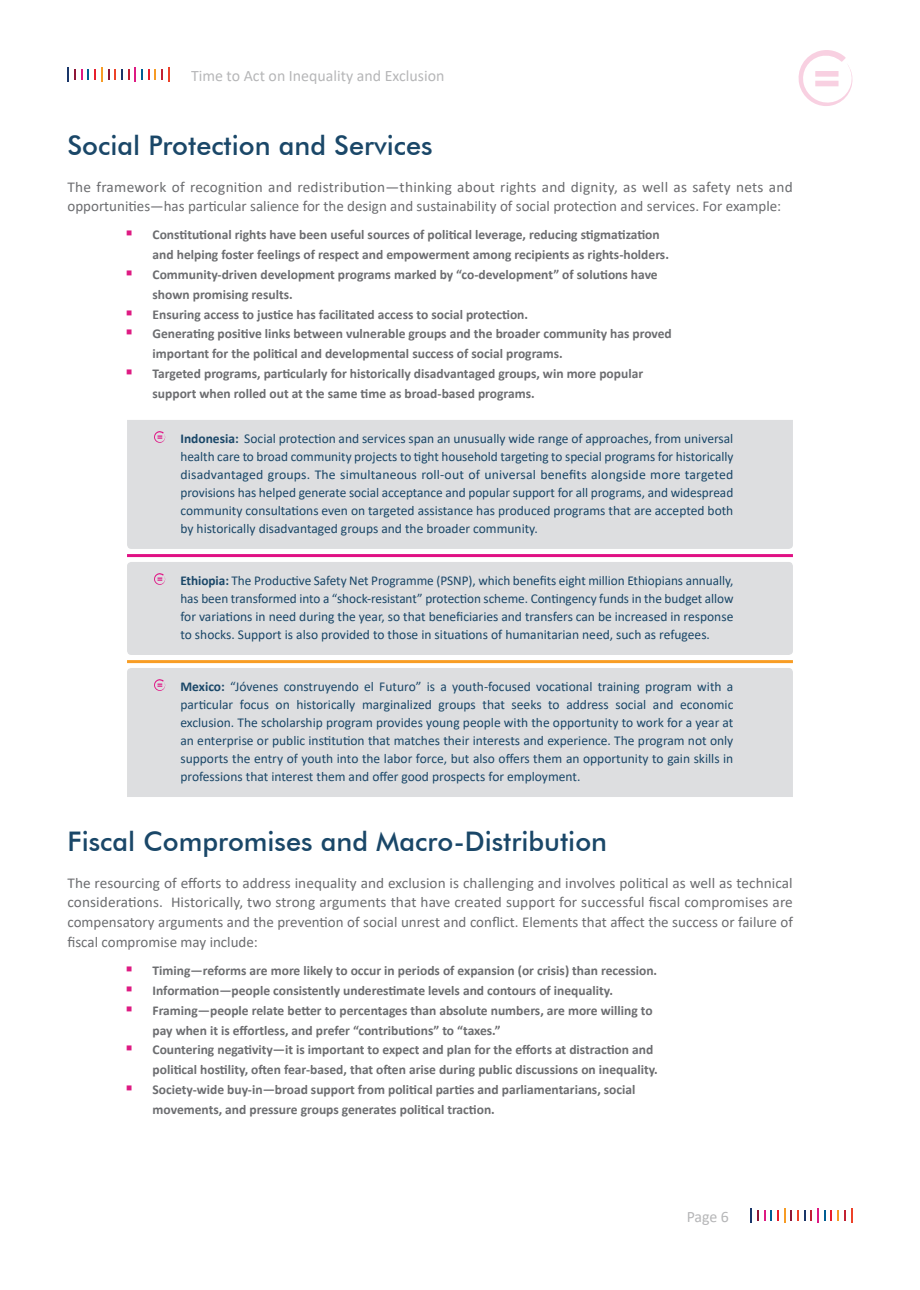
<style>
.page{position:relative;width:920px;height:1290px;background:#fff}
.page>*{position:absolute;margin:0;border:0;box-sizing:border-box;transform-origin:0 0}
.Section_Subheading{font:500 27px "Futura BT";color:#1a4768}
.t1{font:15.9px "Calibri";color:#6c6d70}
.Body_Basic{font:15px/19.8px "Calibri";color:#6c6d70}
.t2{font:700 13.5px/19.8px "Calibri";color:#6c6d70}
.POP_paragraph_top{font:13.5px/18px "Calibri";color:#1a4768;text-align:justify}
.POP_paragraph_bottom{font:13.5px/18px "Calibri";color:#1a4768;text-align:justify}
.POP_paragraph_middle{font:13.5px/18px "Calibri";color:#1a4768;text-align:justify}
.s1{font-weight:700}
</style>
<div class="page">
<svg style="left:68px;top:68px;width:102px;height:14px"></svg>
<svg style="left:798px;top:50px;width:55px;height:56px"></svg>
<svg style="left:750px;top:1208px;width:102px;height:15px"></svg>
<div style="left:127px;top:420px;width:666px;height:129px;background:#dddee0"></div>
<hr style="left:127px;top:554px;width:666px;height:3px;background:#e01084">
<div style="left:127px;top:562px;width:666px;height:93px;background:#dddee0;border-radius:4px"></div>
<hr style="left:127px;top:660px;width:666px;height:3px;background:#f89d25">
<div style="left:127px;top:668px;width:666px;height:129px;background:#dddee0"></div>
<svg style="left:153px;top:431px;width:13px;height:12px"></svg>
<svg style="left:154px;top:573px;width:12px;height:12px"></svg>
<svg style="left:153px;top:679px;width:13px;height:12px"></svg>
<p class="t1" style="left:191px;top:64px;width:255px">Time to Act on Inequality and Exclusion</p>
<p class="Section_Subheading" style="left:68px;top:129px;width:367px">Social Protection and Services</p>
<p class="Body_Basic" style="left:68px;top:176px;width:727px">The framework of recognition and redistribution—thinking about rights and dignity, as well as safety nets and opportunities—has particular salience for the design and sustainability of social protection and services. For example:</p>
<p class="t2" style="left:153px;top:225px;width:518px">Constitutional rights have been useful sources of political leverage, reducing stigmatization and helping foster feelings of respect and empowerment among recipients as rights-holders.</p>
<p class="t2" style="left:153px;top:264px;width:507px">Community-driven development programs marked by “co-development” of solutions have shown promising results.</p>
<p class="t2" style="left:153px;top:304px;width:377px">Ensuring access to justice has facilitated access to social protection.</p>
<p class="t2" style="left:153px;top:324px;width:521px">Generating positive links between vulnerable groups and the broader community has proved important for the political and developmental success of social programs.</p>
<p class="t2" style="left:153px;top:363px;width:492px">Targeted programs, particularly for historically disadvantaged groups, win more popular support when rolled out at the same time as broad-based programs.</p>
<p class="POP_paragraph_top" style="left:180px;top:429px;width:555px"><span class="s1">Indonesia:</span> Social protection and services span an unusually wide range of approaches, from universal health care to broad community projects to tight household targeting to special programs for historically disadvantaged groups. The simultaneous roll-out of universal benefits alongside more targeted provisions has helped generate social acceptance and popular support for all programs, and widespread community consultations even on targeted assistance has produced programs that are accepted both by historically disadvantaged groups and the broader community.</p>
<p class="POP_paragraph_middle" style="left:180px;top:571px;width:555px"><span class="s1">Ethiopia:</span> The Productive Safety Net Programme (PSNP), which benefits eight million Ethiopians annually, has been transformed into a “shock-resistant” protection scheme. Contingency funds in the budget allow for variations in need during the year, so that beneficiaries and transfers can be increased in response to shocks. Support is also provided to those in situations of humanitarian need, such as refugees.</p>
<p class="POP_paragraph_bottom" style="left:180px;top:677px;width:554px"><span class="s1">Mexico:</span> “Jóvenes construyendo el Futuro” is a youth-focused vocational training program with a particular focus on historically marginalized groups that seeks to address social and economic exclusion. The scholarship program provides young people with the opportunity to work for a year at an enterprise or public institution that matches their interests and experience. The program not only supports the entry of youth into the labor force, but also offers them an opportunity to gain skills in professions that interest them and offer good prospects for employment.</p>
<p class="Section_Subheading" style="left:68px;top:825px;width:541px">Fiscal Compromises and Macro-Distribution</p>
<p class="Body_Basic" style="left:68px;top:872px;width:727px;text-align:justify">The resourcing of efforts to address inequality and exclusion is challenging and involves political as well as technical considerations. Historically, two strong arguments that have created support for successful fiscal compromises are compensatory arguments and the prevention of social unrest and conflict. Elements that affect the success or failure of fiscal compromise may include:</p>
<p class="t2" style="left:153px;top:960px;width:506px">Timing—reforms are more likely to occur in periods of expansion (or crisis) than recession.</p>
<p class="t2" style="left:153px;top:980px;width:462px">Information—people consistently underestimate levels and contours of inequality.</p>
<p class="t2" style="left:153px;top:1000px;width:502px">Framing—people relate better to percentages than absolute numbers, are more willing to pay when it is effortless, and prefer “contributions” to “taxes.”</p>
<p class="t2" style="left:153px;top:1040px;width:507px">Countering negativity—it is important to expect and plan for the efforts at distraction and political hostility, often fear-based, that often arise during public discussions on inequality.</p>
<p class="t2" style="left:153px;top:1079px;width:484px">Society-wide buy-in—broad support from political parties and parliamentarians, social movements, and pressure groups generates political traction.</p>
<p class="t1" style="left:686px;top:1205px;width:44px">Page 6</p>
</div>
